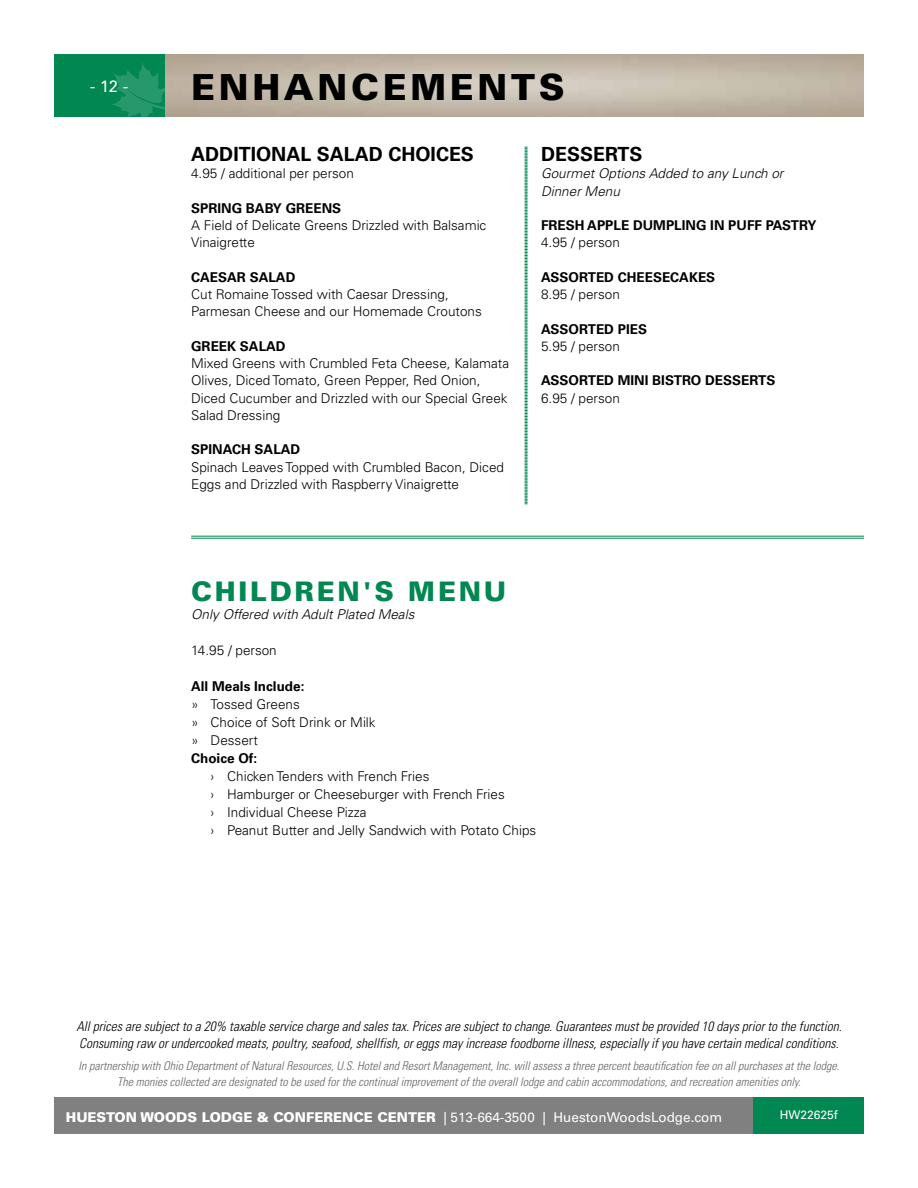
<style>
.page{position:relative;width:918px;height:1188px;background:#fff}
.page>*{position:absolute;margin:0;border:0;box-sizing:border-box;transform-origin:0 0}
.t1{font:900 36px "Univers LT Std";letter-spacing:.1em;color:#000}
.t2{font:900 27px "Univers LT Std";letter-spacing:.1em;color:#008752}
.t3{font:700 19.5px "Univers LT Std";color:#000}
.t4{font:16.5px "Univers LT Std";color:#fff}
.t5{font:300 13.5px/17.2px "Univers LT Std";color:#000}
.t6{font:italic 300 condensed 13.5px/16.2px "Univers LT Std";color:#000}
.t7{font:700 13.5px "Univers LT Std";color:#000}
.t8{font:italic 300 13.5px/17.2px "Univers LT Std";color:#000}
.t9{font:13.5px "Univers LT Std";color:#fff}
.t10{font:italic 300 condensed 12px/16.2px "Univers LT Std";color:#636466;text-align:center}
.t11{font:12px "Univers LT Std";color:#fff}
.s1{font-weight:900}
</style>
<div class="page">
<div style="left:54px;top:1097px;width:700px;height:37px;background:#808080"></div>
<img style="left:164px;top:54px;width:700px;height:63px">
<div style="left:54px;top:54px;width:110px;height:63px;background:#008752"></div>
<div style="left:754px;top:1097px;width:110px;height:37px;background:#008752"></div>
<svg style="left:111px;top:62px;width:53px;height:55px"></svg>
<svg style="left:524px;top:147px;width:4px;height:357px"></svg>
<hr style="left:191px;top:538px;width:673px;height:1px;background:#008752">
<hr style="left:191px;top:536px;width:673px;height:1px;background:#008752">
<p class="t4" style="left:90px;top:76px;width:40px">- 12 -</p>
<h1 class="t1" style="left:191px;top:64px;width:375px">ENHANCEMENTS</h1>
<h3 class="t3" style="left:191px;top:143px;width:284px">ADDITIONAL SALAD CHOICES</h3>
<p class="t5" style="left:191px;top:165px;width:164px">4.95 / additional per person</p>
<p class="t7" style="left:191px;top:200px;width:152px">SPRING BABY GREENS</p>
<p class="t5" style="left:191px;top:217px;width:297px">A Field of Delicate Greens Drizzled with Balsamic<br>Vinaigrette</p>
<p class="t7" style="left:191px;top:269px;width:106px">CAESAR SALAD</p>
<p class="t5" style="left:191px;top:286px;width:292px">Cut Romaine Tossed with Caesar Dressing,<br>Parmesan Cheese and our Homemade Croutons</p>
<p class="t7" style="left:191px;top:338px;width:96px">GREEK SALAD</p>
<p class="t5" style="left:191px;top:355px;width:320px">Mixed Greens with Crumbled Feta Cheese, Kalamata Olives, Diced Tomato, Green Pepper, Red Onion, Diced Cucumber and Drizzled with our Special Greek Salad Dressing</p>
<p class="t7" style="left:191px;top:442px;width:111px">SPINACH SALAD</p>
<p class="t5" style="left:191px;top:458px;width:314px">Spinach Leaves Topped with Crumbled Bacon, Diced<br>Eggs and Drizzled with Raspberry Vinaigrette</p>
<h3 class="t3" style="left:541px;top:143px;width:103px">DESSERTS</h3>
<p class="t8" style="left:541px;top:165px;width:244px">Gourmet Options Added to any Lunch or<br>Dinner Menu</p>
<p class="t7" style="left:541px;top:217px;width:277px">FRESH APPLE DUMPLING IN PUFF PASTRY</p>
<p class="t5" style="left:541px;top:234px;width:80px">4.95 / person</p>
<p class="t7" style="left:541px;top:269px;width:176px">ASSORTED CHEESECAKES</p>
<p class="t5" style="left:541px;top:286px;width:80px">8.95 / person</p>
<p class="t7" style="left:541px;top:321px;width:107px">ASSORTED PIES</p>
<p class="t5" style="left:541px;top:337px;width:80px">5.95 / person</p>
<p class="t7" style="left:541px;top:373px;width:236px">ASSORTED MINI BISTRO DESSERTS</p>
<p class="t5" style="left:541px;top:389px;width:80px">6.95 / person</p>
<h2 class="t2" style="left:191px;top:574px;width:317px">CHILDREN'S MENU</h2>
<p class="t8" style="left:191px;top:605px;width:225px">Only Offered with Adult Plated Meals</p>
<p class="t5" style="left:191px;top:641px;width:87px">14.95 / person</p>
<p class="t7" style="left:191px;top:678px;width:115px">All Meals Include:</p>
<p class="t5" style="left:191px;top:695px;width:186px;line-height:18px">» Tossed Greens<br>» Choice of Soft Drink or Milk » Dessert</p>
<p class="t7" style="left:191px;top:750px;width:68px">Choice Of:</p>
<p class="t5" style="left:211px;top:767px;width:327px;line-height:18px">› Chicken Tenders with French Fries<br>› Hamburger or Cheeseburger with French Fries<br>› Individual Cheese Pizza<br>› Peanut Butter and Jelly Sandwich with Potato Chips</p>
<p class="t6" style="left:76px;top:1019px;width:767px">All prices are subject to a 20% taxable service charge and sales tax. Prices are subject to change. Guarantees must be provided 10 days prior to the function.<br>Consuming raw or undercooked meats, poultry, seafood, shellfish, or eggs may increase foodborne illness, especially if you have certain medical conditions.</p>
<p class="t10" style="left:79px;top:1057px;width:762px">In partnership with Ohio Department of Natural Resources, U.S. Hotel and Resort Management, Inc. will assess a three percent beautification fee on all purchases at the lodge.<br>The monies collected are designated to be used for the continual improvement of the overall lodge and cabin accommodations, and recreation amenities only.</p>
<p class="t9" style="left:66px;top:1109px;width:658px"><span class="s1">HUESTON WOODS LODGE &amp; CONFERENCE CENTER</span> | 513-664-3500 | HuestonWoodsLodge.com</p>
<p class="t11" style="left:780px;top:1108px;width:60px">HW22625f</p>
</div>
